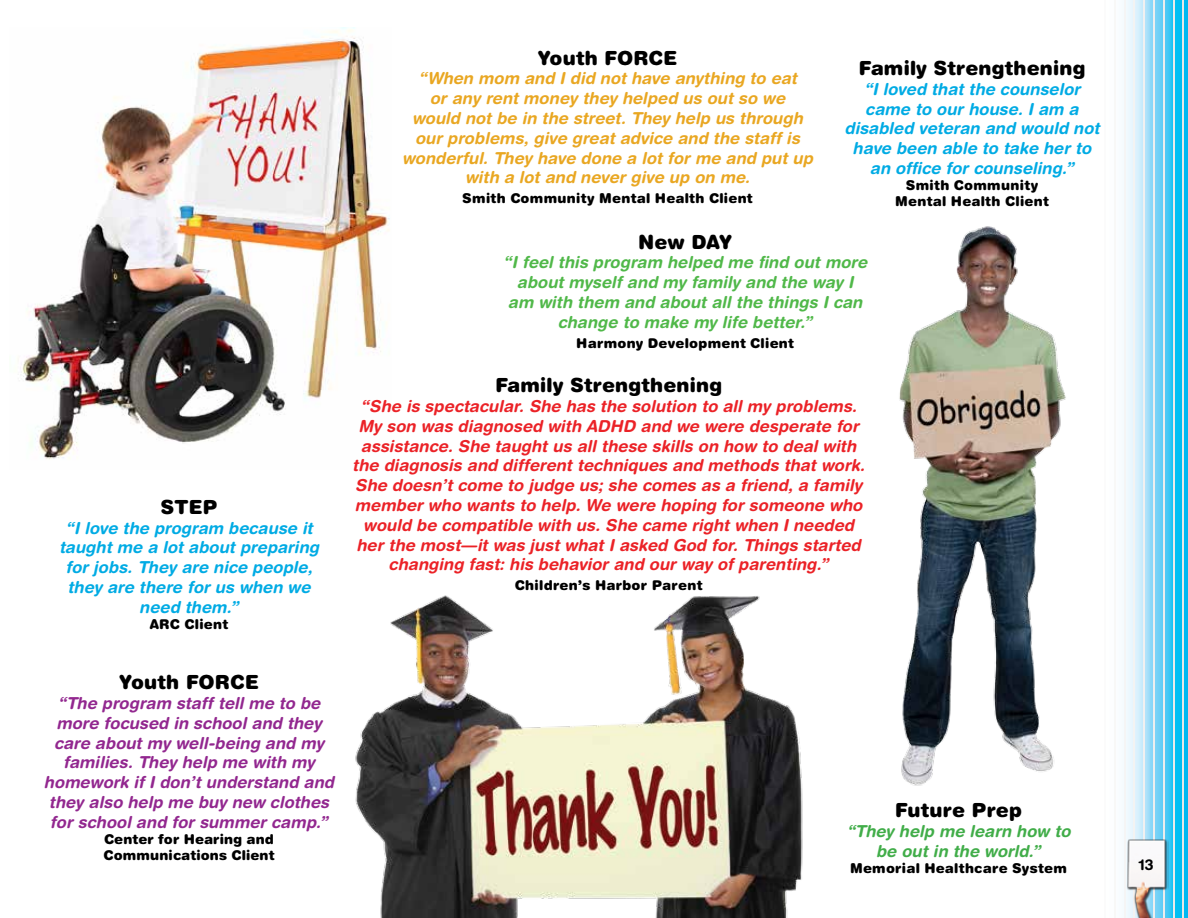
<style>
.page{position:relative;width:1188px;height:918px;background:#fff}
.page>*{position:absolute;margin:0;border:0;box-sizing:border-box;transform-origin:0 0}
.t1{font:900 19.5px "Helvetica Rounded LT Std";letter-spacing:.005em;color:#000}
.t2{font:italic 700 16.5px/19.8px "Helvetica Rounded LT Std";letter-spacing:.005em;color:#eb2227;text-align:center}
.t3{font:italic 700 16.5px/19.8px "Helvetica Rounded LT Std";letter-spacing:.005em;color:#00abe4;text-align:center}
.t4{font:italic 700 16.5px/19.8px "Helvetica Rounded LT Std";letter-spacing:.005em;color:#e9a722;text-align:center}
.t5{font:italic 700 16.5px/19.8px "Helvetica Rounded LT Std";letter-spacing:.005em;color:#92278f;text-align:center}
.t6{font:italic 700 16.5px/19.8px "Helvetica Rounded LT Std";letter-spacing:.005em;color:#50b849;text-align:center}
.t7{font:italic 700 16.5px/19.8px "Helvetica Rounded LT Std";letter-spacing:.005em;color:#41ad49;text-align:center}
.t8{font:700 15px "Helvetica Rounded LT Std";color:#000}
.t9{font:900 13.5px/16.2px "Helvetica Rounded LT Std";letter-spacing:.02em;color:#000}
</style>
<div class="page">
<svg style="left:1126px;top:0;width:62px;height:918px;background:#7ad6f6"></svg>
<hr style="left:1104px;top:0;width:2px;height:918px;background:#fbfbfb">
<hr style="left:1114px;top:0;width:2px;height:918px;background:#f8f8f7">
<hr style="left:1124px;top:0;width:1px;height:918px;background:#f5f5f5">
<hr style="left:1134px;top:0;width:1px;height:918px;background:#f3f3f2">
<hr style="left:1143px;top:0;width:2px;height:918px;background:#f1f0f0">
<hr style="left:1153px;top:0;width:2px;height:918px;background:#eee">
<hr style="left:1163px;top:0;width:2px;height:918px;background:#ececec">
<hr style="left:1173px;top:0;width:1px;height:918px;background:#eaeae9">
<hr style="left:1183px;top:0;width:1px;height:918px;background:#e8e8e7">
<img style="left:1126px;top:836px;width:42px;height:82px">
<img style="left:20px;top:27px;width:370px;height:432px">
<img style="left:355px;top:595px;width:448px;height:323px">
<img style="left:899px;top:226px;width:167px;height:560px">
<p class="t1" style="left:160px;top:494px;width:59px">STEP</p>
<p class="t3" style="left:59px;top:518px;width:261px">“I love the program because it taught me a lot about preparing for jobs. They are nice people, they are there for us when we need them.”</p>
<p class="t9" style="left:150px;top:616px;width:80px">ARC Client</p>
<p class="t1" style="left:119px;top:670px;width:141px">Youth FORCE</p>
<p class="t5" style="left:44px;top:694px;width:292px">“The program staff tell me to be more focused in school and they care about my well-being and my families. They help me with my homework if I don’t understand and they also help me buy new clothes for school and for summer camp.”</p>
<p class="t9" style="left:104px;top:831px;width:172px">Center for Hearing and<br>Communications Client</p>
<p class="t1" style="left:538px;top:45px;width:141px">Youth FORCE</p>
<p class="t4" style="left:402px;top:69px;width:412px">“When mom and I did not have anything to eat<br>or any rent money they helped us out so we<br>would not be in the street. They help us through our problems, give great advice and the staff is wonderful. They have done a lot for me and put up with a lot and never give up on me.</p>
<p class="t9" style="left:462px;top:190px;width:292px">Smith Community Mental Health Client</p>
<p class="t1" style="left:858px;top:56px;width:229px">Family Strengthening</p>
<p class="t3" style="left:844px;top:79px;width:257px">“I loved that the counselor came to our house. I am a disabled veteran and would not have been able to take her to an office for counseling.”</p>
<p class="t9" style="left:895px;top:177px;width:155px;text-align:center">Smith Community<br>Mental Health Client</p>
<p class="t1" style="left:638px;top:229px;width:95px">New DAY</p>
<p class="t6" style="left:503px;top:253px;width:366px">“I feel this program helped me find out more about myself and my family and the way I am with them and about all the things I can change to make my life better.”</p>
<p class="t9" style="left:576px;top:334px;width:219px">Harmony Development Client</p>
<p class="t1" style="left:495px;top:373px;width:229px">Family Strengthening</p>
<p class="t2" style="left:352px;top:397px;width:514px">“She is spectacular. She has the solution to all my problems.<br>My son was diagnosed with ADHD and we were desperate for assistance. She taught us all these skills on how to deal with the diagnosis and different techniques and methods that work.<br>She doesn’t come to judge us; she comes as a friend, a family member who wants to help. We were hoping for someone who would be compatible with us. She came right when I needed her the most—it was just what I asked God for. Things started changing fast: his behavior and our way of parenting.”</p>
<p class="t9" style="left:515px;top:577px;width:189px">Children’s Harbor Parent</p>
<p class="t1" style="left:895px;top:798px;width:129px">Future Prep</p>
<p class="t7" style="left:846px;top:822px;width:226px">“They help me learn how to be out in the world.”</p>
<p class="t9" style="left:850px;top:860px;width:218px">Memorial Healthcare System</p>
<p class="t8" style="left:1139px;top:856px;width:16px">13</p>
</div>
